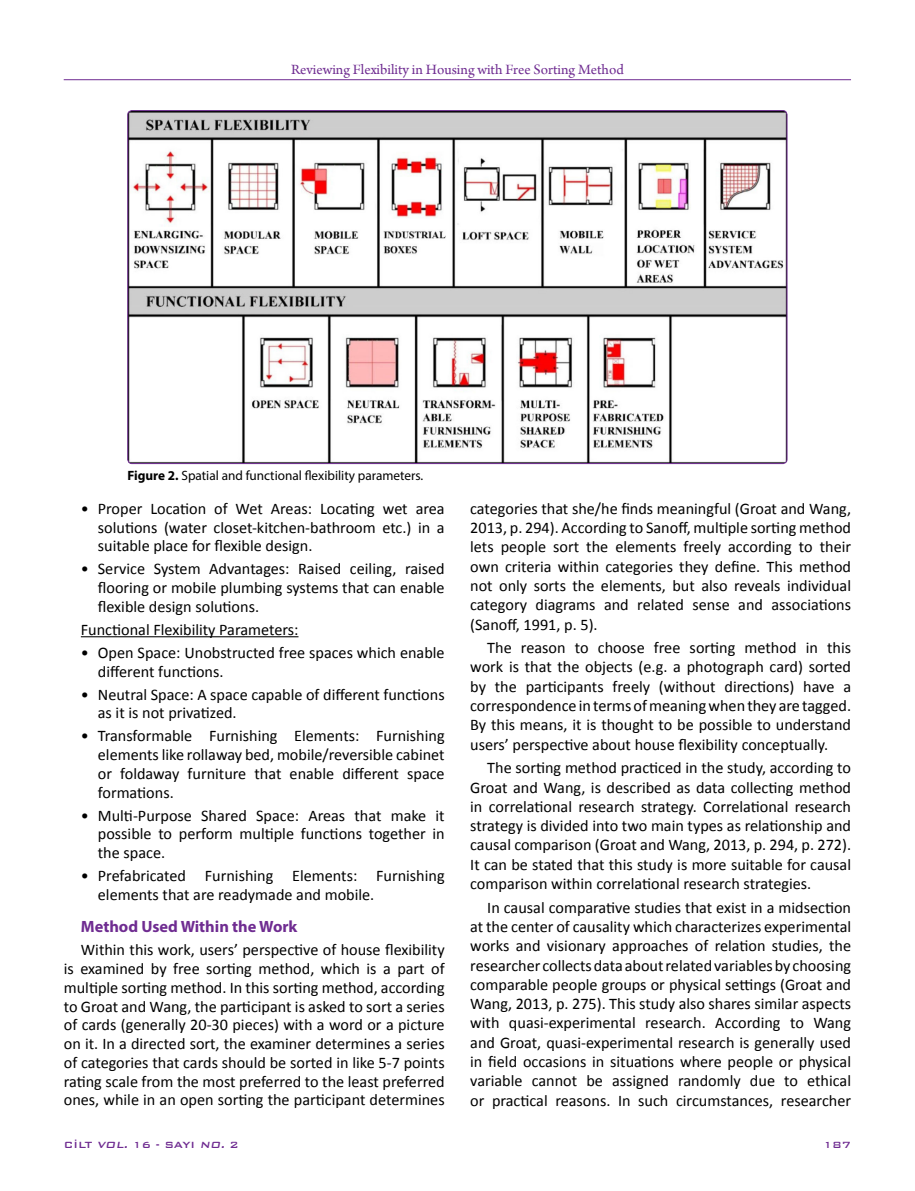
<style>
.page{position:relative;width:915px;height:1191px;background:#fff}
.page>*{position:absolute;margin:0;border:0;box-sizing:border-box;transform-origin:0 0}
.t1{font:700 16.35px "Myriad Pro";color:#6f2c91}
.t2{font:16.2px/19.4px "Calibri";color:#000;text-align:justify}
.t3{font:15px "Arno Pro";color:#6f2c91}
.t4{font:13.5px "Myriad Pro";color:#000}
.t5{font:500 12px "Bank Gothic BT";color:#6f2c91}
.s1{font-weight:700}
.s2{font-style:italic}
</style>
<div class="page">
<hr style="left:81px;top:636px;width:217px;height:1px;background:#000">
<hr style="left:64px;top:79px;width:786px;height:1px;background:#6f2c91">
<img style="left:129px;top:112px;width:656px;height:350px">
<p class="t3" style="left:291px;top:61px;width:334px">Reviewing Flexibility in Housing with Free Sorting Method</p>
<p class="t4" style="left:127px;top:467px;width:297px"><span class="s1">Figure 2.</span> Spatial and functional flexibility parameters.</p>
<p class="t2" style="left:98px;top:498px;width:348px;line-height:18.8px;text-indent:-17px">• Proper Location of Wet Areas: Locating wet area solutions (water closet-kitchen-bathroom etc.) in a suitable place for flexible design.</p>
<p class="t2" style="left:98px;top:559px;width:348px;line-height:18.8px;text-indent:-17px">• Service System Advantages: Raised ceiling, raised flooring or mobile plumbing systems that can enable flexible design solutions.</p>
<p class="t2" style="left:81px;top:619px;width:219px">Functional Flexibility Parameters:</p>
<p class="t2" style="left:98px;top:642px;width:348px;line-height:18.8px;text-indent:-17px">• Open Space: Unobstructed free spaces which enable different functions.</p>
<p class="t2" style="left:98px;top:684px;width:348px;line-height:18.8px;text-indent:-17px">• Neutral Space: A space capable of different functions as it is not privatized.</p>
<p class="t2" style="left:98px;top:726px;width:348px;line-height:18.8px;text-indent:-17px">• Transformable Furnishing Elements: Furnishing elements like rollaway bed, mobile/reversible cabinet or foldaway furniture that enable different space formations.</p>
<p class="t2" style="left:98px;top:805px;width:348px;line-height:18.8px;text-indent:-17px">• Multi-Purpose Shared Space: Areas that make it possible to perform multiple functions together in the space.</p>
<p class="t2" style="left:98px;top:865px;width:348px;line-height:18.8px;text-indent:-17px">• Prefabricated Furnishing Elements: Furnishing elements that are readymade and mobile.</p>
<p class="t1" style="left:81px;top:916px;width:218px">Method Used Within the Work</p>
<p class="t2" style="left:64px;top:940px;width:382px;line-height:18.8px;text-indent:17px">Within this work, users’ perspective of house flexibility is examined by free sorting method, which is a part of multiple sorting method. In this sorting method, according to Groat and Wang, the participant is asked to sort a series of cards (generally 20-30 pieces) with a word or a picture on it. In a directed sort, the examiner determines a series of categories that cards should be sorted in like 5-7 points rating scale from the most preferred to the least preferred ones, while in an open sorting the participant determines</p>
<p class="t2" style="left:470px;top:498px;width:382px">categories that she/he finds meaningful (Groat and Wang, 2013, p. 294). According to Sanoff, multiple sorting method lets people sort the elements freely according to their own criteria within categories they define. This method not only sorts the elements, but also reveals individual category diagrams and related sense and associations (Sanoff, 1991, p. 5).</p>
<p class="t2" style="left:470px;top:637px;width:382px;text-indent:17px">The reason to choose free sorting method in this work is that the objects (e.g. a photograph card) sorted by the participants freely (without directions) have a correspondence in terms of meaning when they are tagged.<br>By this means, it is thought to be possible to understand users’ perspective about house flexibility conceptually.</p>
<p class="t2" style="left:470px;top:757px;width:382px;text-indent:17px">The sorting method practiced in the study, according to Groat and Wang, is described as data collecting method in correlational research strategy. Correlational research strategy is divided into two main types as relationship and causal comparison (Groat and Wang, 2013, p. 294, p. 272).<br>It can be stated that this study is more suitable for causal comparison within correlational research strategies.</p>
<p class="t2" style="left:470px;top:896px;width:382px;text-indent:17px">In causal comparative studies that exist in a midsection at the center of causality which characterizes experimental works and visionary approaches of relation studies, the researcher collects data about related variables by choosing comparable people groups or physical settings (Groat and Wang, 2013, p. 275). This study also shares similar aspects with quasi-experimental research. According to Wang and Groat, quasi-experimental research is generally used in field occasions in situations where people or physical variable cannot be assigned randomly due to ethical or practical reasons. In such circumstances, researcher</p>
<p class="t5" style="left:64px;top:1138px;width:176px">CİLT <span class="s2">VOL.</span> 16 - SAYI <span class="s2">NO.</span> 2</p>
<p class="t5" style="left:823px;top:1138px;width:29px">187</p>
</div>
